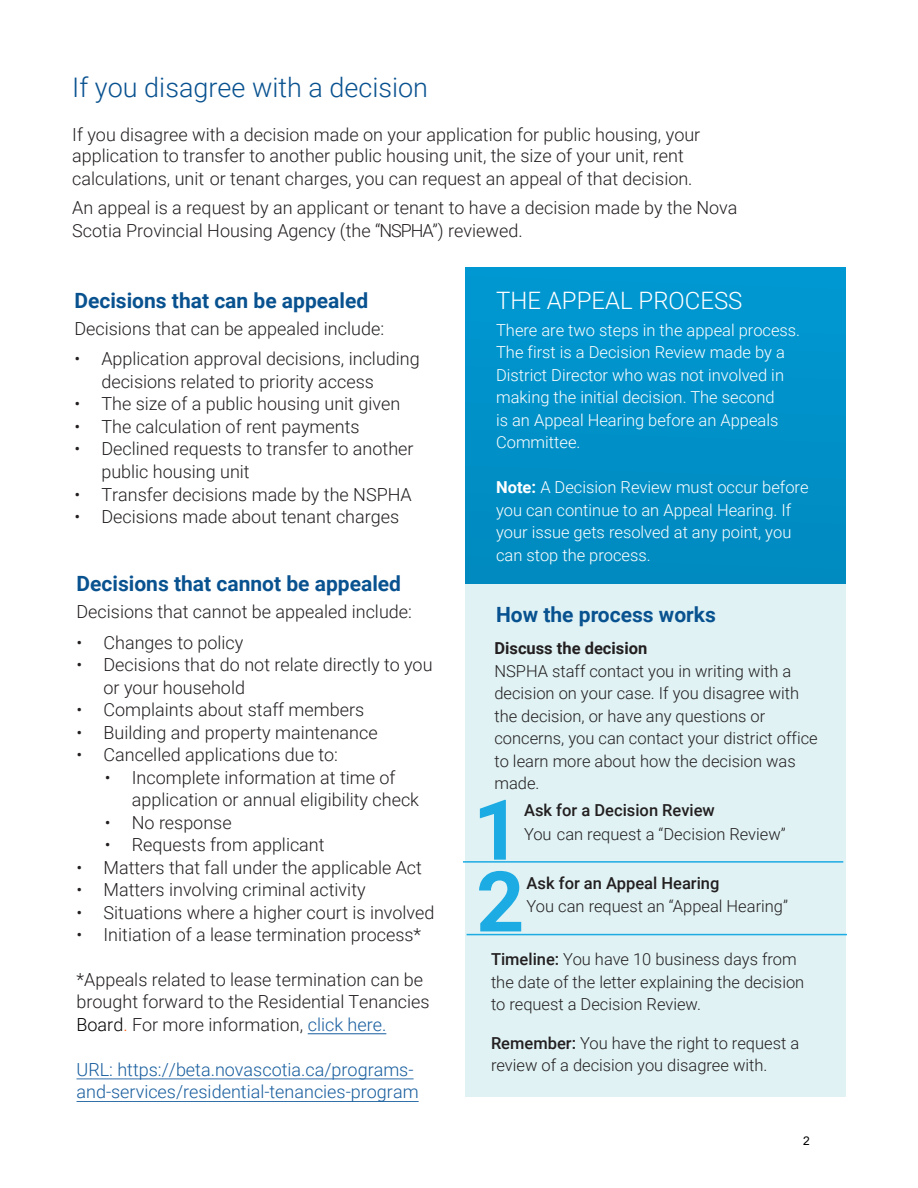
<style>
.page{position:relative;width:918px;height:1188px;background:#fff}
.page>*{position:absolute;margin:0;border:0;box-sizing:border-box;transform-origin:0 0}
.t1{font:700 84px "Roboto";color:#1cabe2}
.t2{font:300 27px "Roboto";color:#095290}
.t3{font:300 24px "Roboto";color:#fff}
.t4{font:700 21px "Roboto";color:#095290}
.t5{font:300 18px/22.5px "Roboto";color:#231f20}
.t6{font:300 18px/22.5px "Roboto";color:#175d9e}
.t7{font:300 16.5px/22.5px "Roboto";color:#231f20}
.t8{font:300 16.5px/22.5px "Roboto";color:#fff}
.t9{font:500 16.5px "Roboto";color:#231f20}
.t10{font:700 16.5px "Roboto";color:#231f20}
.t11{font:12px "Arial";color:#000}
.s1{color:#000}
.s2{color:#f50}
.s3{color:#175d9e}
.s4{font-weight:700}
.s5{font-weight:500}
</style>
<div class="page">
<div style="left:465px;top:272px;width:381px;height:825px;background:#e0f2f4"></div>
<hr style="left:77px;top:1101px;width:342px;height:1px;background:#175d9e">
<hr style="left:77px;top:1078px;width:337px;height:2px;background:#175d9e">
<hr style="left:308px;top:1033px;width:78px;height:1px;background:#175d9e">
<div style="left:465px;top:268px;width:381px;height:316px;background:#0091c9"></div>
<hr style="left:463px;top:861px;width:380px;height:2px;background:#1cabe2">
<hr style="left:467px;top:934px;width:380px;height:1px;background:#1cabe2">
<h2 class="t2" style="left:72px;top:68px;width:357px">If you disagree with a decision</h2>
<p class="t5" style="left:72px;top:123px;width:630px;line-height:21.9px">If you disagree with a decision made on your application for public housing, your application to transfer to another public housing unit, the size of your unit, rent calculations, unit or tenant charges, you can request an appeal of that decision.</p>
<p class="t5" style="left:72px;top:196px;width:667px">An appeal is a request by an applicant or tenant to have a decision made by the Nova<br>Scotia Provincial Housing Agency (the “NSPHA”) reviewed.</p>
<p class="t4" style="left:74px;top:286px;width:295px">Decisions that can be appealed</p>
<p class="t5" style="left:74px;top:316px;width:311px">Decisions that can be appealed include:</p>
<p class="t5" style="left:101px;top:347px;width:320px;text-indent:-27px">• Application approval decisions, including decisions related to priority access</p>
<p class="t5" style="left:74px;top:392px;width:327px">• The size of a public housing unit given</p>
<p class="t5" style="left:74px;top:414px;width:287px">• The calculation of rent payments</p>
<p class="t5" style="left:101px;top:437px;width:314px;text-indent:-27px">• Declined requests to transfer to another public housing unit</p>
<p class="t5" style="left:74px;top:482px;width:339px">• Transfer decisions made by the NSPHA</p>
<p class="t5" style="left:74px;top:504px;width:326px">• Decisions made about tenant charges</p>
<p class="t4" style="left:77px;top:569px;width:326px">Decisions that cannot be appealed</p>
<p class="t5" style="left:77px;top:599px;width:337px">Decisions that cannot be appealed include:</p>
<p class="t5" style="left:77px;top:630px;width:168px">• Changes to policy</p>
<p class="t5" style="left:104px;top:653px;width:331px;text-indent:-27px">• Decisions that do not relate directly to you or your household</p>
<p class="t5" style="left:77px;top:698px;width:289px">• Complaints about staff members</p>
<p class="t5" style="left:77px;top:720px;width:303px">• Building and property maintenance</p>
<p class="t5" style="left:77px;top:743px;width:263px">• Cancelled applications due to:</p>
<p class="t5" style="left:132px;top:765px;width:289px;text-indent:-27px">• Incomplete information at time of application or annual eligibility check</p>
<p class="t5" style="left:105px;top:810px;width:128px">• No response</p>
<p class="t5" style="left:105px;top:833px;width:221px">• Requests from applicant</p>
<p class="t5" style="left:77px;top:855px;width:347px">• Matters that fall under the applicable Act</p>
<p class="t5" style="left:77px;top:878px;width:291px">• Matters involving criminal activity</p>
<p class="t5" style="left:77px;top:900px;width:359px">• Situations where a higher court is involved</p>
<p class="t5" style="left:77px;top:923px;width:346px">• Initiation of a lease termination process*</p>
<p class="t5" style="left:77px;top:967px;width:355px">*Appeals related to lease termination can be brought forward to the Residential Tenancies<br><span class="s1">Board</span><span class="s2">.</span> For more information, <span class="s3">click here.</span></p>
<p class="t6" style="left:77px;top:1058px;width:344px">URL: https://beta.novascotia.ca/programs&shy;and-services/residential-tenancies-program</p>
<h3 class="t3" style="left:496px;top:284px;width:248px">THE APPEAL PROCESS</h3>
<p class="t8" style="left:496px;top:318px;width:306px">There are two steps in the appeal process.<br>The first is a Decision Review made by a District Director who was not involved in making the initial decision. The second<br>is an Appeal Hearing before an Appeals Committee.</p>
<p class="t8" style="left:496px;top:476px;width:314px"><span class="s4">Note:</span> A Decision Review must occur before you can continue to an Appeal Hearing. If your issue gets resolved at any point, you can stop the process.</p>
<p class="t4" style="left:496px;top:600px;width:221px">How the process works</p>
<p class="t10" style="left:494px;top:637px;width:154px">Discuss the decision</p>
<p class="t7" style="left:494px;top:659px;width:325px">NSPHA staff contact you in writing with a decision on your case. If you disagree with the decision, or have any questions or concerns, you can contact your district office to learn more about how the decision was made.</p>
<h1 class="t1" style="left:473px;top:771px;width:50px">1</h1>
<p class="t9" style="left:524px;top:799px;width:192px">Ask for a Decision Review</p>
<p class="t7" style="left:524px;top:822px;width:263px">You can request a “Decision Review”</p>
<h1 class="t1" style="left:476px;top:843px;width:50px">2</h1>
<p class="t9" style="left:527px;top:872px;width:194px">Ask for an Appeal Hearing</p>
<p class="t7" style="left:527px;top:894px;width:263px">You can request an “Appeal Hearing”</p>
<p class="t7" style="left:491px;top:948px;width:315px"><span class="s5">Timeline:</span> You have 10 business days from the date of the letter explaining the decision to request a Decision Review.</p>
<p class="t7" style="left:491px;top:1031px;width:310px"><span class="s5">Remember:</span> You have the right to request a review of a decision you disagree with.</p>
<p class="t11" style="left:803px;top:1132px;width:8px">2</p>
</div>
